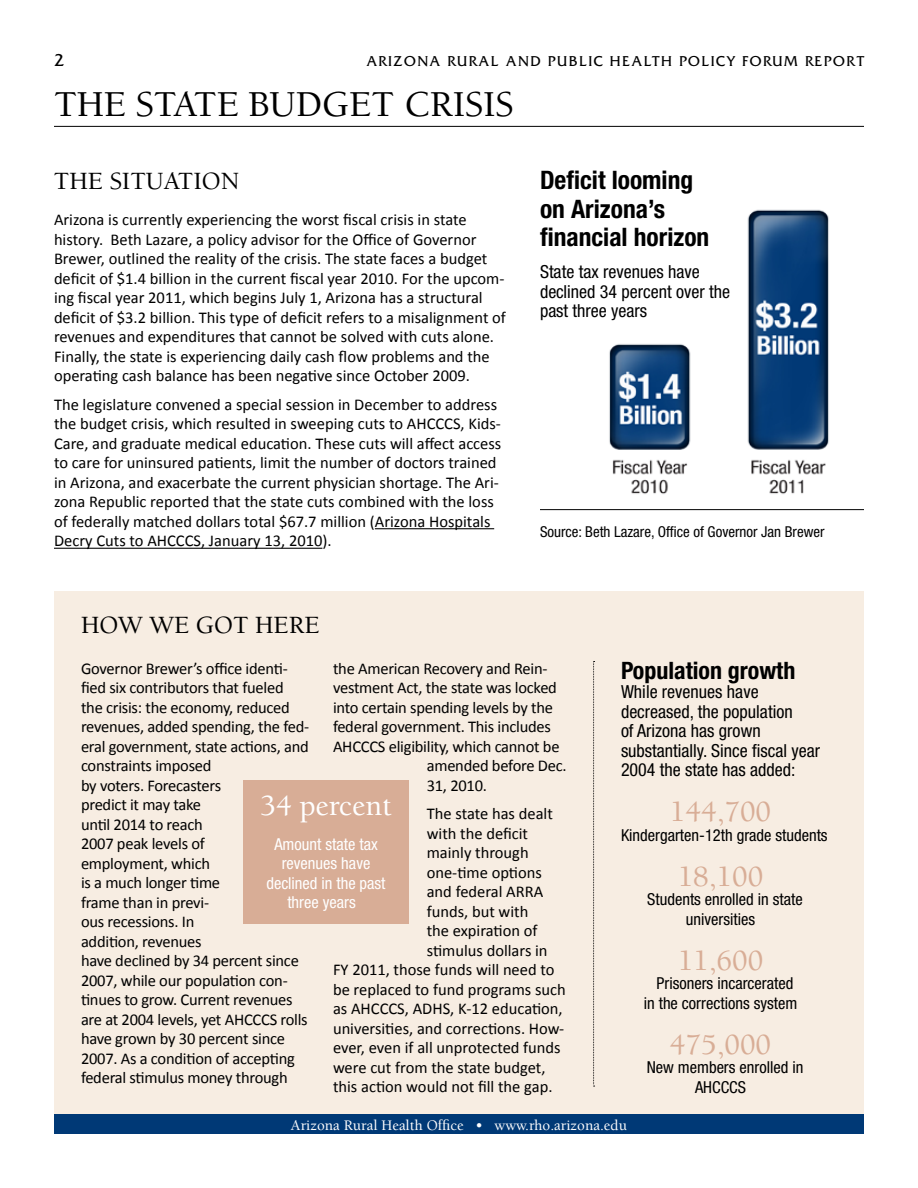
<style>
.page{position:relative;width:918px;height:1188px;background:#fff}
.page>*{position:absolute;margin:0;border:0;box-sizing:border-box;transform-origin:0 0}
.t1{font:500 37.5px "Berkeley Std";color:#000}
.t2{font:500 30px "Berkeley Std";color:#d8ad96}
.t3{font:500 30px "Berkeley Std";color:#fff}
.t4{font:700 condensed 25.5px/28.5px "Helvetica Neue LT Std";color:#000}
.t5{font:500 25.5px "Berkeley Std";color:#000}
.t6{font:700 condensed 24px "Helvetica Neue LT Std";color:#000}
.t7{font:condensed 18px/19.5px "Helvetica Neue LT Std";color:#000}
.t8{font:18px "Friz Quadrata Std";color:#000}
.t9{font:16.5px/19.5px "Calibri";color:#000}
.t10{font:condensed 16.5px/19.5px "Helvetica Neue LT Std";color:#000;text-align:center}
.t11{font:condensed 16.5px/19.5px "Helvetica Neue LT Std";color:#fff;text-align:center}
.t12{font:15px "Friz Quadrata Std";letter-spacing:.1em;color:#000}
.t13{font:500 15px "Berkeley Std";color:#fff}
.t14{font:condensed 15px "Helvetica Neue LT Std";color:#000}
</style>
<div class="page">
<div style="left:316px;top:591px;width:548px;height:529px;background:#f7ede2"></div>
<div style="left:54px;top:591px;width:540px;height:529px;background:#f7ede2"></div>
<hr style="left:54px;top:126px;width:810px;height:1px;background:#000">
<div style="left:54px;top:1114px;width:810px;height:20px;background:#003976"></div>
<hr style="left:375px;top:528px;width:119px;height:1px;background:#000">
<hr style="left:54px;top:548px;width:268px;height:1px;background:#000">
<img style="left:609px;top:209px;width:220px;height:285px">
<hr style="left:540px;top:509px;width:324px;height:1px;background:#000">
<div style="left:243px;top:780px;width:166px;height:144px;background:#d8ad96"></div>
<svg style="left:593px;top:661px;width:2px;height:426px"></svg>
<p class="t8" style="left:54px;top:51px;width:12px">2</p>
<p class="t12" style="left:366px;top:53px;width:499px">ARIZONA RURAL AND PUBLIC HEALTH POLICY FORUM REPORT</p>
<h1 class="t1" style="left:54px;top:85px;width:461px">THE STATE BUDGET CRISIS</h1>
<h3 class="t5" style="left:54px;top:167px;width:187px">THE SITUATION</h3>
<h3 class="t4" style="left:540px;top:166px;width:171px">Deficit looming on Arizona’s financial horizon</h3>
<p class="t7" style="left:540px;top:262px;width:192px">State tax revenues have declined 34 percent over the past three years</p>
<p class="t9" style="left:54px;top:209px;width:453px">Arizona is currently experiencing the worst fiscal crisis in state history. Beth Lazare, a policy advisor for the Office of Governor Brewer, outlined the reality of the crisis. The state faces a budget deficit of $1.4 billion in the current fiscal year 2010. For the upcom&shy;ing fiscal year 2011, which begins July 1, Arizona has a structural deficit of $3.2 billion. This type of deficit refers to a misalignment of revenues and expenditures that cannot be solved with cuts alone.<br>Finally, the state is experiencing daily cash flow problems and the operating cash balance has been negative since October 2009.</p>
<p class="t9" style="left:54px;top:394px;width:449px">The legislature convened a special session in December to address the budget crisis, which resulted in sweeping cuts to AHCCCS, Kids-Care, and graduate medical education. These cuts will affect access to care for uninsured patients, limit the number of doctors trained in Arizona, and exacerbate the current physician shortage. The Ari&shy;zona Republic reported that the state cuts combined with the loss of federally matched dollars total $67.7 million (Arizona Hospitals Decry Cuts to AHCCCS, January 13, 2010).</p>
<p class="t14" style="left:540px;top:523px;width:286px">Source: Beth Lazare, Office of Governor Jan Brewer</p>
<h3 class="t5" style="left:81px;top:611px;width:240px">HOW WE GOT HERE</h3>
<p class="t9" style="left:81px;top:658px;width:230px">Governor Brewer’s office identi&shy;fied six contributors that fueled the crisis: the economy, reduced revenues, added spending, the fed&shy;eral government, state actions, and constraints imposed<br>by voters. Forecasters<br>predict it may take<br>until 2014 to reach<br>2007 peak levels of<br>employment, which<br>is a much longer time<br>frame than in previ-<br>ous recessions. In<br>addition, revenues<br>have declined by 34 percent since<br>2007, while our population con&shy;tinues to grow. Current revenues are at 2004 levels, yet AHCCCS rolls have grown by 30 percent since<br>2007. As a condition of accepting federal stimulus money through</p>
<p class="t9" style="left:333px;top:658px;width:216px">the American Recovery and Rein-</p>
<p class="t9" style="left:333px;top:677px;width:225px">vestment Act, the state was locked</p>
<p class="t9" style="left:333px;top:697px;width:222px">into certain spending levels by the</p>
<p class="t9" style="left:333px;top:716px;width:219px">federal government. This includes</p>
<p class="t9" style="left:333px;top:736px;width:228px">AHCCCS eligibility, which cannot be</p>
<p class="t9" style="left:427px;top:755px;width:141px">amended before Dec.</p>
<p class="t9" style="left:427px;top:775px;width:62px">31, 2010.</p>
<p class="t9" style="left:427px;top:803px;width:128px">The state has dealt</p>
<p class="t9" style="left:427px;top:823px;width:103px">with the deficit</p>
<p class="t9" style="left:427px;top:842px;width:104px">mainly through</p>
<p class="t9" style="left:427px;top:862px;width:117px">one-time options</p>
<p class="t9" style="left:427px;top:881px;width:118px">and federal ARRA</p>
<p class="t9" style="left:427px;top:901px;width:103px">funds, but with</p>
<p class="t9" style="left:427px;top:920px;width:112px">the expiration of</p>
<p class="t9" style="left:427px;top:940px;width:122px">stimulus dollars in</p>
<p class="t9" style="left:333px;top:959px;width:223px">FY 2011, those funds will need to</p>
<p class="t9" style="left:333px;top:979px;width:234px">be replaced to fund programs such</p>
<p class="t9" style="left:333px;top:998px;width:231px">as AHCCCS, ADHS, K-12 education,</p>
<p class="t9" style="left:333px;top:1018px;width:233px">universities, and corrections. How-</p>
<p class="t9" style="left:333px;top:1037px;width:229px">ever, even if all unprotected funds</p>
<p class="t9" style="left:333px;top:1057px;width:214px">were cut from the state budget,</p>
<p class="t9" style="left:333px;top:1076px;width:221px">this action would not fill the gap.</p>
<h2 class="t3" style="left:261px;top:790px;width:133px">34 percent</h2>
<p class="t11" style="left:267px;top:834px;width:121px">Amount state tax revenues have declined in the past three years</p>
<h3 class="t6" style="left:621px;top:656px;width:176px">Population growth</h3>
<p class="t7" style="left:621px;top:682px;width:201px">While revenues have decreased, the population<br>of Arizona has grown substantially. Since fiscal year<br>2004 the state has added:</p>
<h2 class="t2" style="left:670px;top:796px;width:103px">144,700</h2>
<p class="t10" style="left:621px;top:825px;width:208px">Kindergarten-12th grade students</p>
<h2 class="t2" style="left:678px;top:860px;width:87px">18,100</h2>
<p class="t10" style="left:647px;top:889px;width:157px">Students enrolled in state universities</p>
<h2 class="t2" style="left:678px;top:944px;width:87px">11,600</h2>
<p class="t10" style="left:644px;top:973px;width:155px">Prisoners incarcerated<br>in the corrections system</p>
<h2 class="t2" style="left:670px;top:1028px;width:103px">475,000</h2>
<p class="t10" style="left:647px;top:1057px;width:158px">New members enrolled in<br>AHCCCS</p>
<p class="t13" style="left:291px;top:1117px;width:338px">Arizona Rural Health Office • www.rho.arizona.edu</p>
</div>
